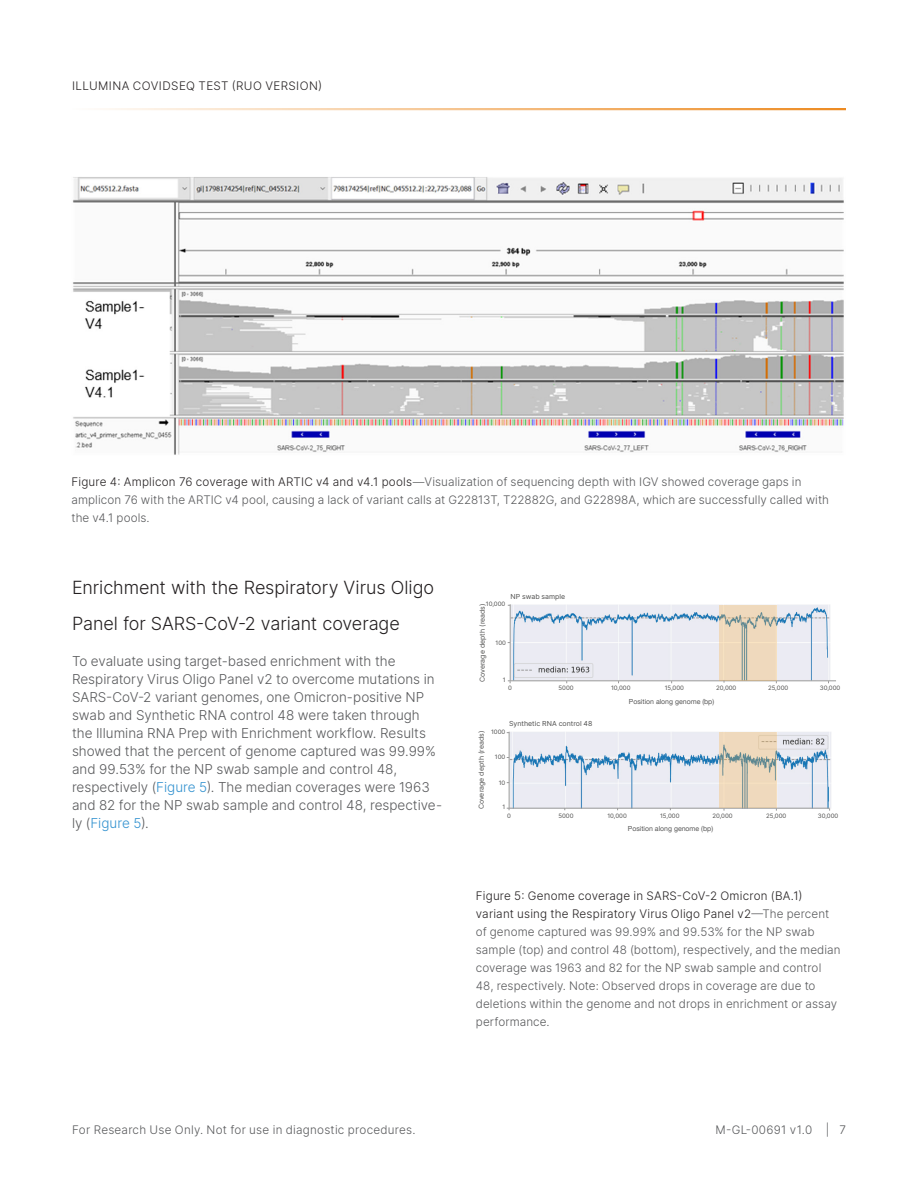
<style>
.page{position:relative;width:918px;height:1188px;background:#fff}
.page>*{position:absolute;margin:0;border:0;box-sizing:border-box;transform-origin:0 0}
.B-Head{font:300 18px/36px "Inter";letter-spacing:-.005em;color:#231f20}
.Body_Copy{font:300 13.5px/18px "Inter";color:#57585a}
.Figure_Caption{font:300 11.7px/18px "Inter";letter-spacing:.01em;color:#57585a}
.t1{font:300 11.7px "Inter";letter-spacing:.035em;color:#231f20}
.Figure_Caption-2{font:300 11.7px "Inter";letter-spacing:.03em;color:#57585a}
.t2{font:7.05px "Inter";color:#4f4f4e}
.t3{font:7.05px "Helvetica Neue LT Com";color:#5a5a5a}
.t4{font:6.15px "Inter";color:#4f4f4e}
.s1{color:#231f20}
.s2{color:#3191cf}
</style>
<div class="page">
<hr style="left:72px;top:108px;width:774px;height:2px;background:#ed8b22">
<img style="left:510px;top:732px;width:321px;height:76px">
<img style="left:511px;top:605px;width:320px;height:76px">
<hr style="left:510px;top:681px;width:326px;height:1px;background:#999">
<hr style="left:510px;top:604px;width:1px;height:77px;background:#999">
<svg style="left:719px;top:605px;width:57px;height:76px;background:#e2d1b8"></svg>
<hr style="left:509px;top:808px;width:321px;height:1px;background:#999">
<hr style="left:509px;top:732px;width:1px;height:76px;background:#999">
<svg style="left:719px;top:732px;width:57px;height:76px;background:#decfb7"></svg>
<img style="left:73px;top:177px;width:771px;height:278px">
<p class="t1" style="left:72px;top:77px;width:12px">Illumina</p>
<p class="t1" style="left:133px;top:77px;width:82px">COVIDSeq Test</p>
<p class="t1" style="left:232px;top:77px;width:50px">(RUO Version</p>
<p class="t1" style="left:318px;top:77px;width:6px">)</p>
<p class="Figure_Caption" style="left:71px;top:473px;width:759px"><span class="s1">Figure 4: Amplicon 76 coverage with ARTIC v4 and v4.1 pools</span>—Visualization of sequencing depth with IGV showed coverage gaps in amplicon 76 with the ARTIC v4 pool, causing a lack of variant calls at G22813T, T22882G, and G22898A, which are successfully called with the v4.1 pools.</p>
<p class="B-Head" style="left:72px;top:569px;width:364px">Enrichment with the Respiratory Virus Oligo<br>Panel for SARS-CoV-2 variant coverage</p>
<p class="Body_Copy" style="left:72px;top:652px;width:372px">To evaluate using target-based enrichment with the Respiratory Virus Oligo Panel v2 to overcome mutations in SARS-CoV-2 variant genomes, one Omicron-positive NP swab and Synthetic RNA control 48 were taken through the Illumina RNA Prep with Enrichment workflow. Results showed that the percent of genome captured was 99.99% and 99.53% for the NP swab sample and control 48, respectively (<span class="s2">Figure 5</span>). The median coverages were 1963 and 82 for the NP swab sample and control 48, respective&shy;ly (<span class="s2">Figure 5</span>).</p>
<p class="t2" style="left:510px;top:591px;width:56px">NP swab sample</p>
<p class="t4" style="left:486px;top:600px;width:21px">10,000</p>
<p class="t2" style="left:477px;top:682px;width:80px;rotate:-90deg">Coverage depth (reads)</p>
<p class="t4" style="left:496px;top:638px;width:12px">100</p>
<p class="t4" style="left:503px;top:675px;width:4px">1</p>
<p class="t4" style="left:665px;top:684px;width:21px">15,000</p>
<p class="t4" style="left:716px;top:684px;width:22px">20,000</p>
<p class="t4" style="left:768px;top:684px;width:22px">25,000</p>
<p class="t4" style="left:820px;top:684px;width:22px">30,000</p>
<p class="t4" style="left:508px;top:684px;width:5px">0</p>
<p class="t4" style="left:559px;top:684px;width:17px">5000</p>
<p class="t4" style="left:611px;top:684px;width:21px">10,000</p>
<p class="t3" style="left:629px;top:697px;width:87px">Position along genome (bp)</p>
<p class="t2" style="left:509px;top:719px;width:85px">Synthetic RNA control 48</p>
<p class="t4" style="left:491px;top:727px;width:16px">1000</p>
<p class="t2" style="left:476px;top:809px;width:80px;rotate:-90deg">Coverage depth (reads)</p>
<p class="t4" style="left:495px;top:752px;width:12px">100</p>
<p class="t4" style="left:499px;top:778px;width:8px">10</p>
<p class="t4" style="left:503px;top:802px;width:4px">1</p>
<p class="t4" style="left:507px;top:811px;width:5px">0</p>
<p class="t4" style="left:558px;top:811px;width:17px">5000</p>
<p class="t4" style="left:607px;top:811px;width:21px">10,000</p>
<p class="t4" style="left:660px;top:811px;width:21px">15,000</p>
<p class="t4" style="left:712px;top:811px;width:22px">20,000</p>
<p class="t4" style="left:766px;top:811px;width:22px">25,000</p>
<p class="t4" style="left:818px;top:811px;width:22px">30,000</p>
<p class="t3" style="left:628px;top:824px;width:87px">Position along genome (bp)</p>
<p class="Figure_Caption" style="left:476px;top:887px;width:366px"><span class="s1">Figure 5: Genome coverage in SARS-CoV-2 Omicron (BA.1) variant using the Respiratory Virus Oligo Panel v2</span>—The percent of genome captured was 99.99% and 99.53% for the NP swab sample (top) and control 48 (bottom), respectively, and the median coverage was 1963 and 82 for the NP swab sample and control 48, respectively. Note: Observed drops in coverage are due to deletions within the genome and not drops in enrichment or assay performance.</p>
<p class="Figure_Caption" style="left:72px;top:1121px;width:345px">For Research Use Only. Not for use in diagnostic procedures.</p>
<p class="Figure_Caption-2" style="left:716px;top:1121px;width:132px">M-GL-00691 v1.0 | 7</p>
</div>
